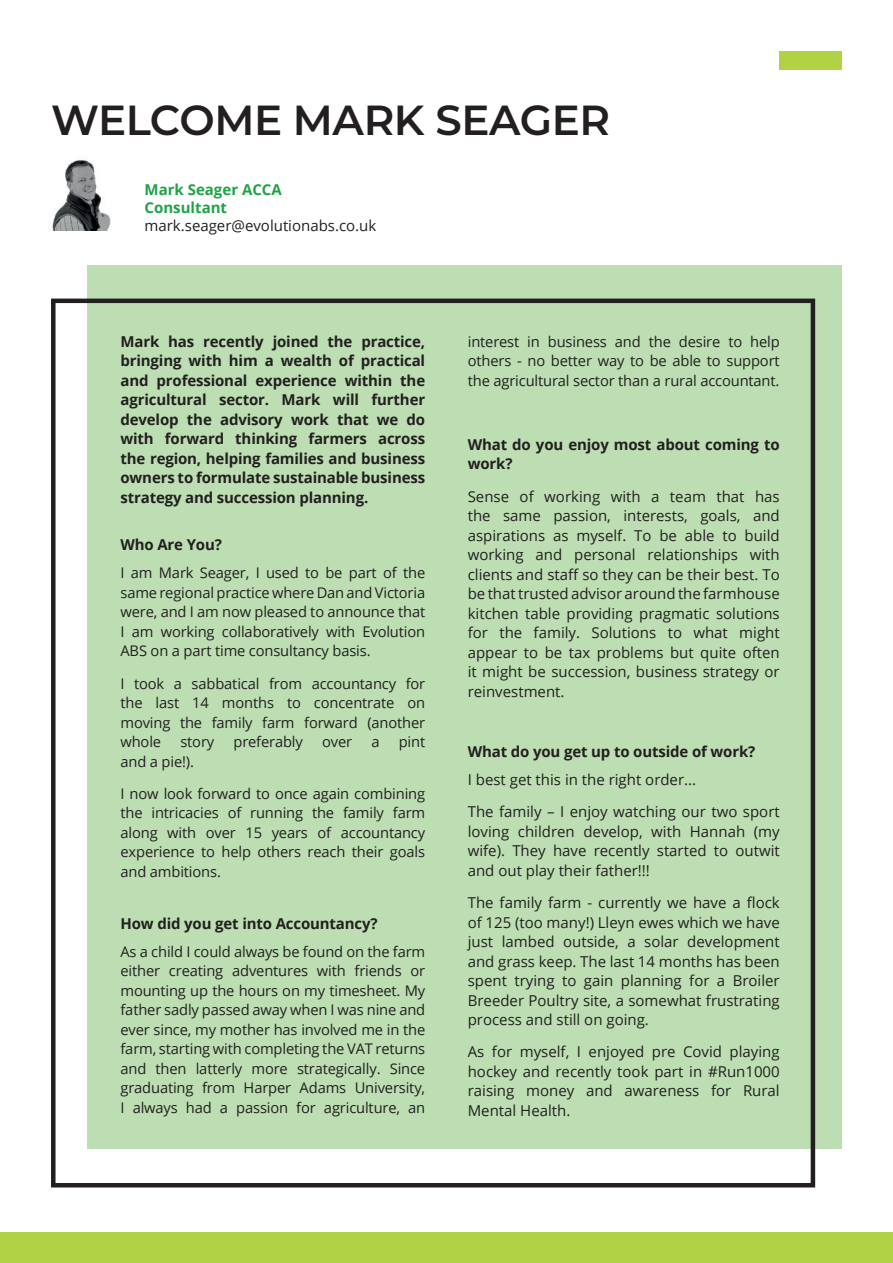
<style>
.page{position:relative;width:893px;height:1263px;background:#fff}
.page>*{position:absolute;margin:0;border:0;box-sizing:border-box;transform-origin:0 0}
.t1{font:600 42px "Montserrat";letter-spacing:-.01em;color:#231f20}
.t2{font:15px/19.5px "Open Sans";color:#231f20;text-align:justify}
.t3{font:700 15px/19.5px "Open Sans";letter-spacing:-.01em;color:#231f20;text-align:justify}
.t4{font:700 15px/18px "Open Sans";color:#1fa245}
.t5{font:14.7px/19.5px "Open Sans";letter-spacing:-.01em;color:#231f20;text-align:justify}
</style>
<div class="page">
<div style="left:88px;top:266px;width:754px;height:883px;background:#bcdeb2"></div>
<div style="left:51px;top:299px;width:764px;height:888px;border:4px solid #231f20"></div>
<div style="left:0;top:1232px;width:893px;height:31px;background:#b1d245"></div>
<img style="left:52px;top:160px;width:59px;height:71px">
<div style="left:780px;top:51px;width:62px;height:18px;background:#b1d245"></div>
<h1 class="t1" style="left:51px;top:91px;width:561px">WELCOME MARK SEAGER</h1>
<p class="t4" style="left:145px;top:180px;width:139px">Mark Seager ACCA<br>Consultant</p>
<p class="t2" style="left:145px;top:215px;width:233px">mark.seager@evolutionabs.co.uk</p>
<p class="t3" style="left:120px;top:331px;width:306px">Mark has recently joined the practice, bringing with him a wealth of practical and professional experience within the agricultural sector. Mark will further develop the advisory work that we do with forward thinking farmers across the region, helping families and business owners to formulate sustainable business strategy and succession planning.</p>
<p class="t3" style="left:120px;top:535px;width:103px">Who Are You?</p>
<p class="t5" style="left:120px;top:563px;width:306px">I am Mark Seager, I used to be part of the same regional practice where Dan and Victoria were, and I am now pleased to announce that I am working collaboratively with Evolution ABS on a part time consultancy basis.</p>
<p class="t5" style="left:120px;top:673px;width:306px">I took a sabbatical from accountancy for the last 14 months to concentrate on moving the family farm forward (another whole</p>
<p class="t5" style="left:180px;top:732px;width:35px">story</p>
<p class="t5" style="left:233px;top:732px;width:71px">preferably</p>
<p class="t5" style="left:322px;top:732px;width:32px">over</p>
<p class="t5" style="left:371px;top:732px;width:10px">a</p>
<p class="t5" style="left:399px;top:732px;width:28px">pint</p>
<p class="t5" style="left:120px;top:745px;width:306px;line-height:32.2px">and a pie!).<br>I now look forward to once again combining</p>
<p class="t5" style="left:120px;top:803px;width:306px">the intricacies of running the family farm along with over 15 years of accountancy experience to help others reach their goals and ambitions.</p>
<p class="t3" style="left:120px;top:913px;width:259px">How did you get into Accountancy?</p>
<p class="t5" style="left:120px;top:941px;width:306px">As a child I could always be found on the farm either creating adventures with friends or mounting up the hours on my timesheet. My father sadly passed away when I was nine and ever since, my mother has involved me in the farm, starting with completing the VAT returns and then latterly more strategically. Since graduating from Harper Adams University, I always had a passion for agriculture, an</p>
<p class="t5" style="left:468px;top:331px;width:313px">interest in business and the desire to help others - no better way to be able to support the agricultural sector than a rural accountant.</p>
<p class="t3" style="left:468px;top:434px;width:313px">What do you enjoy most about coming to work?</p>
<p class="t2" style="left:468px;top:486px;width:313px">Sense of working with a team that has the same passion, interests, goals, and aspirations as myself. To be able to build working and personal relationships with clients and staff so they can be their best. To be that trusted advisor around the farmhouse kitchen table providing pragmatic solutions for the family. Solutions to what might appear to be tax problems but quite often it might be succession, business strategy or reinvestment.</p>
<p class="t3" style="left:468px;top:741px;width:289px">What do you get up to outside of work?</p>
<p class="t2" style="left:468px;top:763px;width:313px;line-height:32.2px">I best get this in the right order...<br>The family – I enjoy watching our two sport</p>
<p class="t2" style="left:468px;top:821px;width:313px">loving children develop, with Hannah (my wife). They have recently started to outwit and out play their father!!!</p>
<p class="t2" style="left:468px;top:892px;width:313px">The family farm - currently we have a flock of 125 (too many!) Lleyn ewes which we have just lambed outside, a solar development and grass keep. The last 14 months has been spent trying to gain planning for a Broiler Breeder Poultry site, a somewhat frustrating process and still on going.</p>
<p class="t2" style="left:468px;top:1042px;width:313px">As for myself, I enjoyed pre Covid playing hockey and recently took part in #Run1000 raising money and awareness for Rural Mental Health.</p>
</div>
